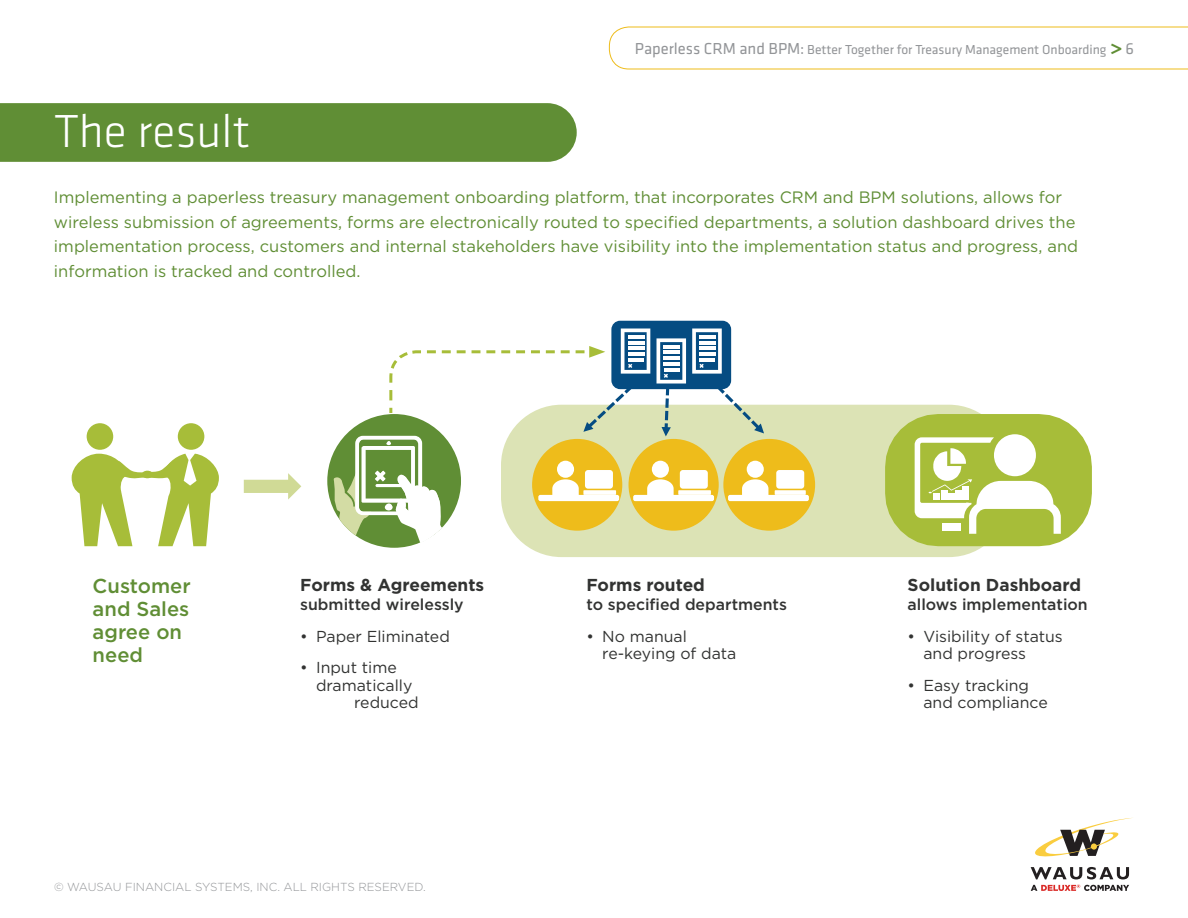
<style>
.page{position:relative;width:1188px;height:918px;background:#fff}
.page>*{position:absolute;margin:0;border:0;box-sizing:border-box;transform-origin:0 0}
.Gotham_Body{font:300 48px "Klavika";color:#fff}
.t1{font:500 20.1px/23.1px "Gotham";color:#608e35}
.t2{font:700 17.25px "Gotham";color:#323332}
.Gotham_Body-2{font:16.5px/24.8px "Gotham";color:#608e35}
.t3{font:15.9px/17.2px "Gotham";color:#323332}
.t4{font:500 15.9px "Gotham";color:#323332}
.t5{font:13.5px "Klavika";color:#939598}
.t6{font:300 11.7px "Gotham";color:#939598}
.s1{font-size:16.5px}
.s2{font-weight:700;font-size:21px;color:#608e35}
</style>
<div class="page">
<svg style="left:609px;top:27px;width:579px;height:42px"></svg>
<div style="left:0;top:103px;width:577px;height:59px;background:#608e35"></div>
<div style="left:501px;top:405px;width:509px;height:152px;background:#dce3b5;border-radius:61px"></div>
<div style="left:611px;top:321px;width:120px;height:68px;background:#054c82;border-radius:9px"></div>
<svg style="left:692px;top:329px;width:30px;height:45px"></svg>
<svg style="left:716px;top:385px;width:48px;height:48px"></svg>
<div style="left:327px;top:414px;width:134px;height:134px;background:#608e35;border-radius:50%"></div>
<svg style="left:244px;top:473px;width:57px;height:27px"></svg>
<div style="left:629px;top:439px;width:90px;height:92px;background:#eebc1b;border-radius:50%"></div>
<div style="left:723px;top:439px;width:92px;height:92px;background:#eebc1b;border-radius:50%"></div>
<div style="left:680px;top:470px;width:28px;height:19px;background:#fff;border-radius:3px"></div>
<div style="left:678px;top:490px;width:33px;height:5px;background:#fff"></div>
<div style="left:633px;top:495px;width:81px;height:6px;background:#fff;border-radius:2px"></div>
<div style="left:776px;top:470px;width:28px;height:19px;background:#fff;border-radius:3px"></div>
<div style="left:775px;top:490px;width:31px;height:5px;background:#fff"></div>
<div style="left:728px;top:495px;width:81px;height:6px;background:#fff;border-radius:2px"></div>
<svg style="left:742px;top:479px;width:26px;height:16px"></svg>
<div style="left:747px;top:461px;width:17px;height:17px;background:#fff;border-radius:50%"></div>
<svg style="left:885px;top:414px;width:207px;height:132px;background:#bece6d"></svg>
<div style="left:994px;top:434px;width:42px;height:42px;background:#fff;border-radius:50%"></div>
<div style="left:943px;top:523px;width:18px;height:8px;background:#fff"></div>
<div style="left:87px;top:423px;width:26px;height:27px;background:#a7bd39;border-radius:50%"></div>
<div style="left:178px;top:423px;width:26px;height:27px;background:#a7bd39;border-radius:50%"></div>
<svg style="left:72px;top:454px;width:147px;height:92px"></svg>
<svg style="left:1035px;top:818px;width:97px;height:39px"></svg>
<svg style="left:1031px;top:867px;width:98px;height:24px"></svg>
<svg style="left:333px;top:329px;width:353px;height:214px"></svg>
<p class="Gotham_Body" style="left:54px;top:103px;width:198px">The result</p>
<p class="t5" style="left:635px;top:41px;width:501px"><span class="s1">Paperless CRM and BPM:</span> Better Together for Treasury Management Onboarding <span class="s2">&gt;</span> <span class="s1">6</span></p>
<p class="Gotham_Body-2" style="left:54px;top:184px;width:1026px">Implementing a paperless treasury management onboarding platform, that incorporates CRM and BPM solutions, allows for wireless submission of agreements, forms are electronically routed to specified departments, a solution dashboard drives the implementation process, customers and internal stakeholders have visibility into the implementation status and progress, and information is tracked and controlled.</p>
<p class="t1" style="left:93px;top:574px;width:100px">Customer and Sales agree on need</p>
<p class="t2" style="left:300px;top:575px;width:185px">Forms &amp; Agreements</p>
<p class="t4" style="left:300px;top:595px;width:165px">submitted wirelessly</p>
<p class="t3" style="left:300px;top:627px;width:151px">• Paper Eliminated</p>
<p class="t3" style="left:300px;top:659px;width:98px">• Input time</p>
<p class="t3" style="left:316px;top:676px;width:98px">dramatically</p>
<p class="t3" style="left:354px;top:693px;width:66px">reduced</p>
<p class="t6" style="left:54px;top:880px;width:373px">© WAUSAU FINANCIAL SYSTEMS, INC. ALL RIGHTS RESERVED.</p>
<p class="t2" style="left:586px;top:575px;width:120px">Forms routed</p>
<p class="t4" style="left:586px;top:595px;width:202px">to specified departments</p>
<p class="t3" style="left:602px;top:627px;width:136px;text-indent:-16px">• No manual re-keying of data</p>
<p class="t2" style="left:908px;top:575px;width:175px">Solution Dashboard</p>
<p class="t4" style="left:908px;top:595px;width:182px">allows implementation</p>
<p class="t3" style="left:923px;top:627px;width:141px;text-indent:-16px">• Visibility of status and progress</p>
<p class="t3" style="left:923px;top:676px;width:126px;text-indent:-16px">• Easy tracking and compliance</p>
</div>
